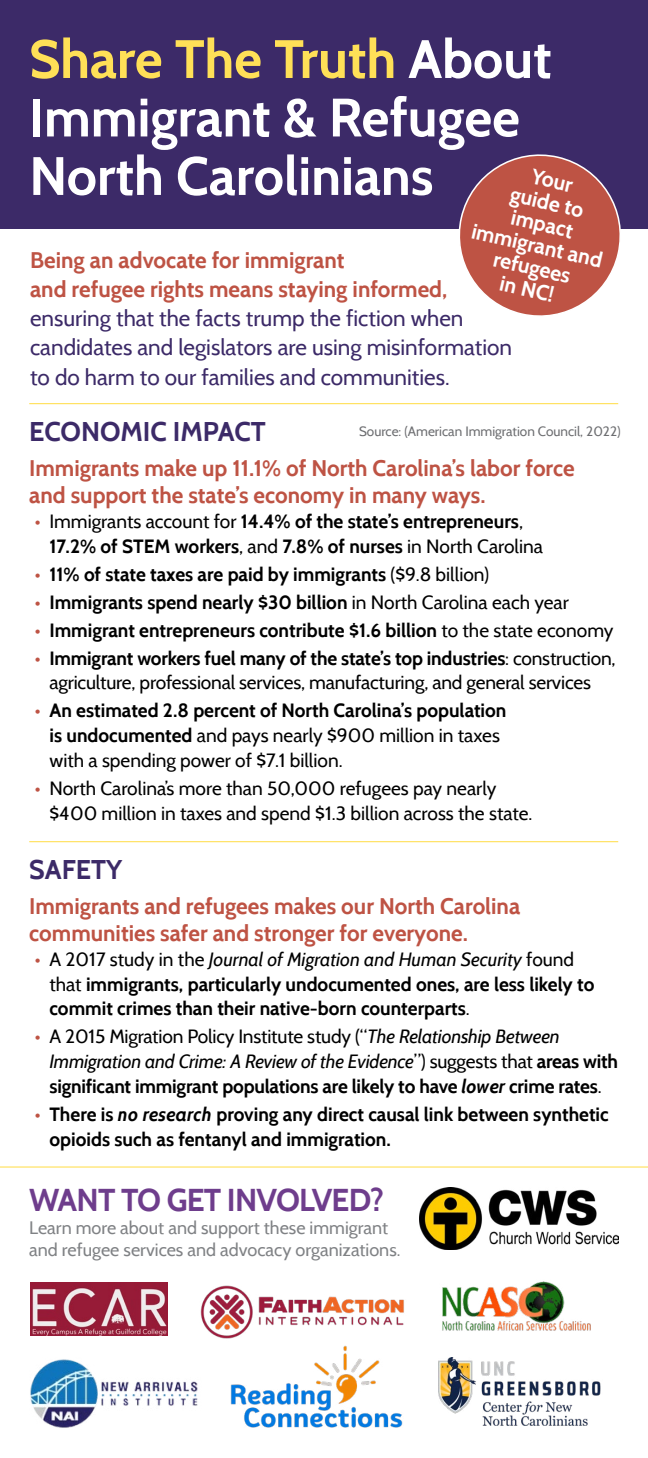
<style>
.page{position:relative;width:648px;height:1458px;background:#fff}
.page>*{position:absolute;margin:0;border:0;box-sizing:border-box;transform-origin:0 0}
.t1{font:700 54px/58.5px "Cabin";color:#fff}
.t2{font:700 31.5px "Cabin";letter-spacing:-.025em;color:#6e3d8c}
.t3{font:700 27px "Cabin";color:#3c2a68}
.t4{font:700 22.5px/27px "Cabin";color:#be5344}
.t5{font:22.5px/29.2px "Cabin";color:#3c2a68}
.t6{font:700 21.15px/22.3px "Cabin";color:#fff;text-align:center}
.t7{font:700 19.12px/24.8px "Cabin";color:#000}
.t8{font:19.12px/24.8px "Cabin";color:#000}
.t9{font:18px/22.5px "Cabin";color:#808285}
.t10{font:13.5px "Cabin";color:#6d6e71}
.s1{color:#ffe057}
.s2{font-weight:400;color:#be5344}
.s3{font-weight:400}
.s4{color:#be5344}
.s5{font-weight:700}
.s6{font-weight:400;font-style:italic}
.s7{font-style:italic}
</style>
<div class="page">
<div style="left:0;top:0;width:648px;height:229px;background:#3c2a68"></div>
<img style="left:200px;top:1285px;width:204px;height:54px">
<img style="left:30px;top:1359px;width:168px;height:69px">
<img style="left:442px;top:1281px;width:149px;height:50px">
<img style="left:420px;top:1187px;width:198px;height:62px">
<img style="left:438px;top:1357px;width:163px;height:68px">
<img style="left:30px;top:1282px;width:137px;height:53px">
<img style="left:230px;top:1345px;width:173px;height:83px">
<hr style="left:29px;top:403px;width:589px;height:1px;background:#ffe057">
<hr style="left:29px;top:841px;width:589px;height:1px;background:#ffe057">
<svg style="left:458px;top:154px;width:163px;height:162px"></svg>
<hr style="left:0;top:1166px;width:648px;height:2px;background:#ffe057">
<h1 class="t1" style="left:29px;top:30px;width:524px"><span class="s1">Share The Truth</span> About<br>Immigrant &amp; Refugee<br>North Carolinians</h1>
<p class="t6" style="left:490px;top:154px;width:135px;rotate:13deg">Your<br>guide to impact immigrant and refugees<br>in NC!</p>
<p class="t4" style="left:30px;top:245px;width:419px;line-height:29.2px">Being an advocate for immigrant<br>and refugee rights means staying informed,</p>
<p class="t5" style="left:30px;top:304px;width:484px">ensuring that the facts trump the fiction when candidates and legislators are using misinformation to do harm to our families and communities.</p>
<h3 class="t3" style="left:29px;top:415px;width:238px">ECONOMIC IMPACT</h3>
<p class="t4" style="left:29px;top:455px;width:547px">Immigrants make up 11.1% of North Carolina’s labor force and support the state’s economy in many ways.</p>
<p class="t7" style="left:49px;top:509px;width:495px;text-indent:-15px"><span class="s2">•</span> <span class="s3">Immigrants account for</span> 14.4% of the state’s entrepreneurs<span class="s3">,<br></span>17.2% of STEM workers<span class="s3">, and</span> 7.8% of nurses <span class="s3">in North Carolina</span></p>
<p class="t7" style="left:35px;top:562px;width:456px"><span class="s2">•</span> 11% of state taxes are paid by immigrants <span class="s3">($9.8 billion)</span></p>
<p class="t7" style="left:35px;top:590px;width:536px"><span class="s2">•</span> Immigrants spend nearly $30 billion <span class="s3">in North Carolina each year</span></p>
<p class="t7" style="left:35px;top:618px;width:580px"><span class="s2">•</span> Immigrant entrepreneurs contribute $1.6 billion <span class="s3">to the state economy</span></p>
<p class="t8" style="left:35px;top:645px;width:582px;text-align:center"><span class="s4">•</span> <span class="s5">Immigrant workers fuel many of the state’s top industries</span>: construction, agriculture, professional services, manufacturing, and general services</p>
<p class="t8" style="left:49px;top:698px;width:459px;text-indent:-15px"><span class="s4">•</span> <span class="s5">An estimated 2.8 percent of North Carolina’s population is undocumented</span> and pays nearly $900 million in taxes with a spending power of $7.1 billion.</p>
<p class="t8" style="left:49px;top:776px;width:485px;text-indent:-15px"><span class="s4">•</span> North Carolina’s more than 50,000 refugees pay nearly $400 million in taxes and spend $1.3 billion across the state.</p>
<h3 class="t3" style="left:29px;top:853px;width:95px">SAFETY</h3>
<p class="t4" style="left:29px;top:893px;width:493px">Immigrants and refugees makes our North Carolina communities safer and stronger for everyone.</p>
<p class="t7" style="left:49px;top:947px;width:547px;text-indent:-15px"><span class="s2">•</span> <span class="s3">A 2017 study in the</span> <span class="s6">Journal of Migration and Human Security</span> <span class="s3">found that</span> immigrants, particularly undocumented ones, are less likely to commit crimes than their native-born counterparts<span class="s3">.</span></p>
<p class="t7" style="left:49px;top:1024px;width:570px;text-indent:-15px"><span class="s2">•</span> <span class="s3">A 2015 Migration Policy Institute study (“</span><span class="s6">The Relationship Between<br>Immigration and Crime: A Review of the Evidence</span><span class="s3">”) suggests that</span> areas with significant immigrant populations are likely to have <span class="s7">lower</span> crime rates<span class="s3">.</span></p>
<p class="t7" style="left:49px;top:1102px;width:561px;text-indent:-15px"><span class="s2">•</span> There is <span class="s7">no research</span> proving any direct causal link between synthetic opioids such as fentanyl and immigration.</p>
<p class="t10" style="left:359px;top:423px;width:263px">Source: (American Immigration Council, 2022)</p>
<h2 class="t2" style="left:29px;top:1181px;width:356px">WANT TO GET INVOLVED?</h2>
<p class="t9" style="left:29px;top:1216px;width:373px">Learn more about and support these immigrant and refugee services and advocacy organizations.</p>
</div>
